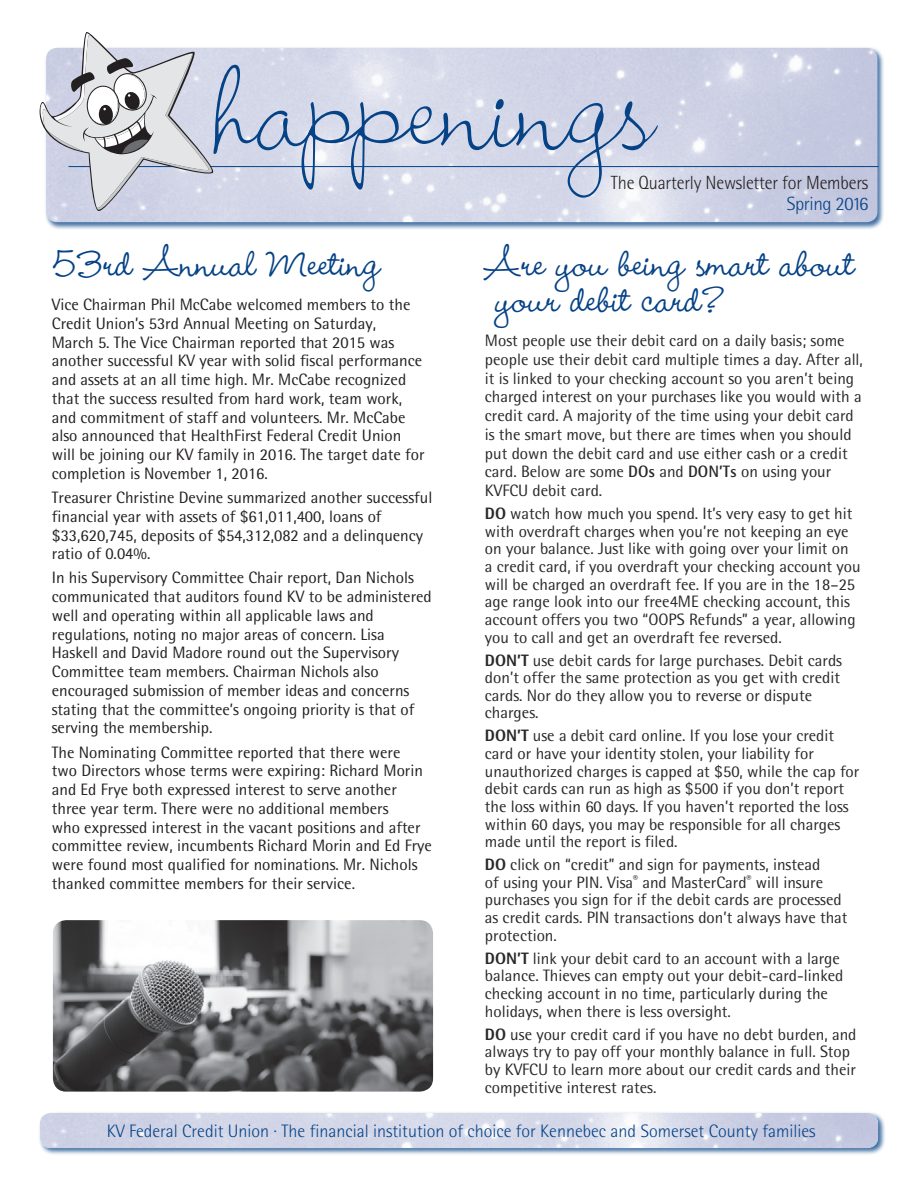
<style>
.page{position:relative;width:918px;height:1188px;background:#fff}
.page>*{position:absolute;margin:0;border:0;box-sizing:border-box;transform-origin:0 0}
.t1{font:300 150px "Wendy LP Std";color:#054286}
.KV_Headstyle{font:500 48px/36px "Wendy LP Std";color:#054286}
.t2{font:300 19.05px "Rotis Semi Sans Std";letter-spacing:-.01em;color:#231f20;scale:.95 1}
.t3{font:300 19.05px "Rotis Semi Sans Std";letter-spacing:-.02em;color:#054286}
.t4{font:300 18px "Rotis Semi Sans Std";color:#054286}
.KV_Body_copy{font:16.5px/17.7px "Rotis Semi Sans Std";color:#292727}
.KV_Body_copy-2{font:16.5px/18.8px "Rotis Semi Sans Std";color:#231f20}
.s1{font-weight:700}
.s2{font-weight:800}
</style>
<div class="page">
<div style="left:44px;top:46px;width:841px;height:184px;background:#054286;opacity:.75"></div>
<img style="left:46px;top:48px;width:832px;height:174px">
<hr style="left:68px;top:166px;width:810px;height:1px;background:#054286">
<div style="left:38px;top:1111px;width:847px;height:45px;background:#054286;opacity:.75"></div>
<img style="left:40px;top:1113px;width:838px;height:35px">
<svg style="left:39px;top:32px;width:178px;height:181px"></svg>
<img style="left:53px;top:920px;width:380px;height:172px">
<p class="t1" style="left:215px;top:27px;width:442px">happenings</p>
<p class="t2" style="left:611px;top:172px;width:272px">The Quarterly Newsletter for Members</p>
<p class="t3" style="left:787px;top:193px;width:83px">Spring 2016</p>
<p class="KV_Headstyle" style="left:52px;top:247px;width:330px">53rd Annual Meeting</p>
<p class="KV_Body_copy-2" style="left:52px;top:295px;width:374px">Vice Chairman Phil McCabe welcomed members to the Credit Union’s 53rd Annual Meeting on Saturday,<br>March 5. The Vice Chairman reported that 2015 was another successful KV year with solid fiscal performance and assets at an all time high. Mr. McCabe recognized that the success resulted from hard work, team work, and commitment of staff and volunteers. Mr. McCabe also announced that HealthFirst Federal Credit Union will be joining our KV family in 2016. The target date for completion is November 1, 2016.</p>
<p class="KV_Body_copy-2" style="left:52px;top:488px;width:382px">Treasurer Christine Devine summarized another successful financial year with assets of $61,011,400, loans of $33,620,745, deposits of $54,312,082 and a delinquency ratio of 0.04%.</p>
<p class="KV_Body_copy-2" style="left:52px;top:568px;width:382px">In his Supervisory Committee Chair report, Dan Nichols communicated that auditors found KV to be administered well and operating within all applicable laws and regulations, noting no major areas of concern. Lisa Haskell and David Madore round out the Supervisory Committee team members. Chairman Nichols also encouraged submission of member ideas and concerns stating that the committee’s ongoing priority is that of serving the membership.</p>
<p class="KV_Body_copy-2" style="left:52px;top:742px;width:382px">The Nominating Committee reported that there were<br>two Directors whose terms were expiring: Richard Morin and Ed Frye both expressed interest to serve another three year term. There were no additional members<br>who expressed interest in the vacant positions and after committee review, incumbents Richard Morin and Ed Frye were found most qualified for nominations. Mr. Nichols thanked committee members for their service.</p>
<p class="KV_Headstyle" style="left:485px;top:247px;width:372px">Are you being smart about your debit card?</p>
<p class="KV_Body_copy" style="left:485px;top:331px;width:380px;line-height:18.8px">Most people use their debit card on a daily basis; some people use their debit card multiple times a day. After all, it is linked to your checking account so you aren’t being charged interest on your purchases like you would with a credit card. A majority of the time using your debit card is the smart move, but there are times when you should put down the debit card and use either cash or a credit card. Below are some <span class="s1">DOs</span> and <span class="s1">DON’Ts</span> on using your KVFCU debit card.</p>
<p class="KV_Body_copy" style="left:485px;top:505px;width:377px"><span class="s2">DO</span> watch how much you spend. It’s very easy to get hit with overdraft charges when you’re not keeping an eye on your balance. Just like with going over your limit on<br>a credit card, if you overdraft your checking account you will be charged an overdraft fee. If you are in the 18–25 age range look into our free4ME checking account, this account offers you two “OOPS Refunds” a year, allowing you to call and get an overdraft fee reversed.</p>
<p class="KV_Body_copy" style="left:485px;top:651px;width:359px"><span class="s2">DON’T</span> use debit cards for large purchases. Debit cards don’t offer the same protection as you get with credit cards. Nor do they allow you to reverse or dispute charges.</p>
<p class="KV_Body_copy" style="left:485px;top:727px;width:376px"><span class="s2">DON’T</span> use a debit card online. If you lose your credit card or have your identity stolen, your liability for unauthorized charges is capped at $50, while the cap for debit cards can run as high as $500 if you don’t report the loss within 60 days. If you haven’t reported the loss within 60 days, you may be responsible for all charges made until the report is filed.</p>
<p class="KV_Body_copy" style="left:485px;top:856px;width:364px"><span class="s2">DO</span> click on “credit” and sign for payments, instead<br>of using your PIN. Visa<sup>®</sup> and MasterCard<sup>®</sup> will insure purchases you sign for if the debit cards are processed as credit cards. PIN transactions don’t always have that protection.</p>
<p class="KV_Body_copy" style="left:485px;top:949px;width:360px"><span class="s2">DON’T</span> link your debit card to an account with a large balance. Thieves can empty out your debit-card-linked checking account in no time, particularly during the holidays, when there is less oversight.</p>
<p class="KV_Body_copy" style="left:485px;top:1025px;width:373px"><span class="s2">DO</span> use your credit card if you have no debt burden, and always try to pay off your monthly balance in full. Stop by KVFCU to learn more about our credit cards and their competitive interest rates.</p>
<p class="t4" style="left:107px;top:1121px;width:710px">KV Federal Credit Union · The financial institution of choice for Kennebec and Somerset County families</p>
</div>
